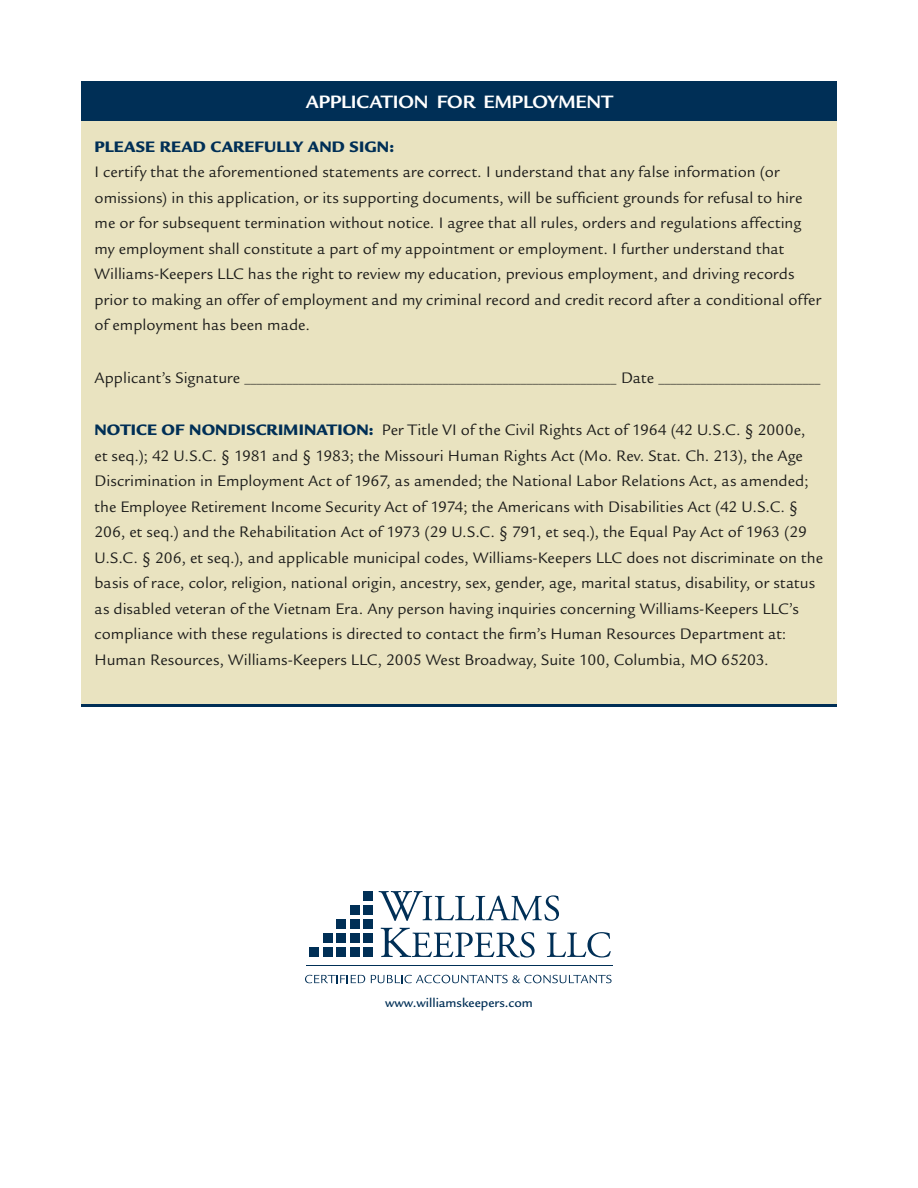
<style>
.page{position:relative;width:918px;height:1188px;background:#fff}
.page>*{position:absolute;margin:0;border:0;box-sizing:border-box;transform-origin:0 0}
.t1{font:700 19.5px "Legacy Sans Std";letter-spacing:-.005em;color:#fff}
.t2{font:16.5px/25.5px "Legacy Sans Std";letter-spacing:.005em;color:#1c1c1a}
.t3{font:900 16.5px "Legacy Sans Std";letter-spacing:.01em;color:#002f56}
.t4{font:500 13.5px "Legacy Sans Std";color:#002f56}
.t5{font:12px "Legacy Sans Std";color:#1c1c1a}
.s1{font-size:16.5px}
.s2{font-weight:900;color:#002f56}
</style>
<div class="page">
<div style="left:81px;top:120px;width:756px;height:584px;background:#e9e3c0"></div>
<div style="left:82px;top:81px;width:755px;height:40px;background:#002f56"></div>
<hr style="left:82px;top:704px;width:755px;height:3px;background:#002f56">
<div style="left:363px;top:891px;width:10px;height:10px;background:#002f56"></div>
<div style="left:363px;top:905px;width:10px;height:10px;background:#002f56"></div>
<div style="left:363px;top:919px;width:10px;height:10px;background:#002f56"></div>
<div style="left:363px;top:933px;width:10px;height:10px;background:#002f56"></div>
<div style="left:363px;top:947px;width:10px;height:10px;background:#002f56"></div>
<div style="left:350px;top:905px;width:10px;height:10px;background:#002f56"></div>
<div style="left:350px;top:919px;width:10px;height:10px;background:#002f56"></div>
<div style="left:350px;top:933px;width:10px;height:10px;background:#002f56"></div>
<div style="left:350px;top:947px;width:10px;height:10px;background:#002f56"></div>
<div style="left:336px;top:919px;width:10px;height:10px;background:#002f56"></div>
<div style="left:336px;top:933px;width:10px;height:10px;background:#002f56"></div>
<div style="left:336px;top:947px;width:10px;height:10px;background:#002f56"></div>
<div style="left:323px;top:933px;width:10px;height:10px;background:#002f56"></div>
<div style="left:323px;top:947px;width:10px;height:10px;background:#002f56"></div>
<div style="left:309px;top:947px;width:10px;height:10px;background:#002f56"></div>
<hr style="left:306px;top:965px;width:307px;height:1px;background:#002f56">
<svg style="left:379px;top:891px;width:180px;height:30px"></svg>
<svg style="left:381px;top:928px;width:154px;height:30px"></svg>
<svg style="left:547px;top:932px;width:64px;height:26px"></svg>
<svg style="left:305px;top:975px;width:60px;height:8px"></svg>
<svg style="left:371px;top:975px;width:241px;height:8px"></svg>
<p class="t1" style="left:306px;top:90px;width:309px">APPLICATION FOR EMPLOYMENT</p>
<p class="t3" style="left:94px;top:137px;width:301px">PLEASE READ CAREFULLY AND SIGN:</p>
<p class="t2" style="left:94px;top:160px;width:728px">I certify that the aforementioned statements are correct. I understand that any false information (or omissions) in this application, or its supporting documents, will be sufficient grounds for refusal to hire me or for subsequent termination without notice. I agree that all rules, orders and regulations affecting my employment shall constitute a part of my appointment or employment. I further understand that Williams-Keepers LLC has the right to review my education, previous employment, and driving records prior to making an offer of employment and my criminal record and credit record after a conditional offer of employment has been made.</p>
<p class="t5" style="left:94px;top:372px;width:728px"><span class="s1">Applicant’s Signature</span> ______________________________________________________________ <span class="s1">Date</span> ___________________________</p>
<p class="t2" style="left:94px;top:418px;width:730px"><span class="s2">NOTICE OF NONDISCRIMINATION:</span> Per Title VI of the Civil Rights Act of 1964 (42 U.S.C. § 2000e,<br>et seq.); 42 U.S.C. § 1981 and § 1983; the Missouri Human Rights Act (Mo. Rev. Stat. Ch. 213), the Age Discrimination in Employment Act of 1967, as amended; the National Labor Relations Act, as amended; the Employee Retirement Income Security Act of 1974; the Americans with Disabilities Act (42 U.S.C. § 206, et seq.) and the Rehabilitation Act of 1973 (29 U.S.C. § 791, et seq.), the Equal Pay Act of 1963 (29<br>U.S.C. § 206, et seq.), and applicable municipal codes, Williams-Keepers LLC does not discriminate on the basis of race, color, religion, national origin, ancestry, sex, gender, age, marital status, disability, or status as disabled veteran of the Vietnam Era. Any person having inquiries concerning Williams-Keepers LLC’s compliance with these regulations is directed to contact the firm’s Human Resources Department at:<br>Human Resources, Williams-Keepers LLC, 2005 West Broadway, Suite 100, Columbia, MO 65203.</p>
<p class="t4" style="left:385px;top:995px;width:149px">www.williamskeepers.com</p>
</div>
